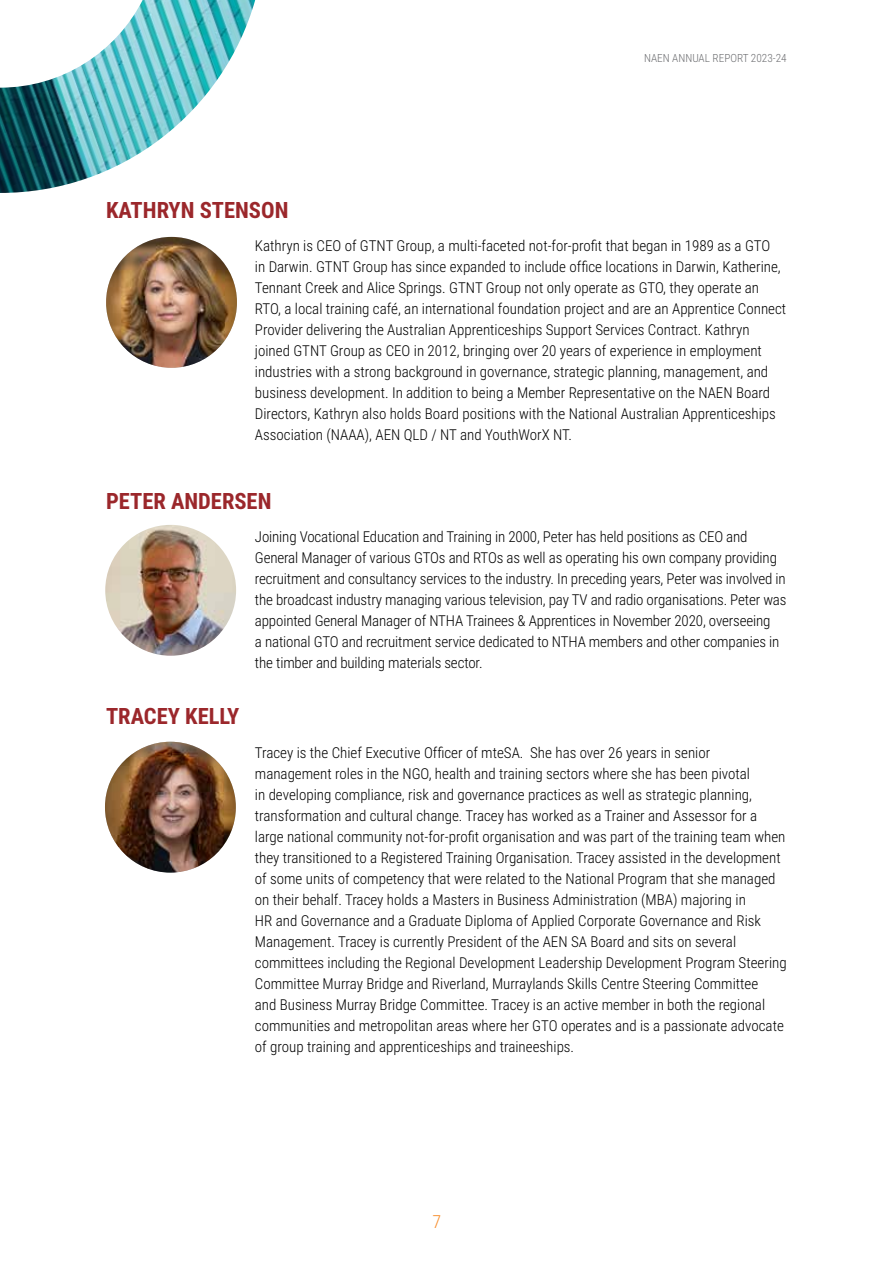
<style>
.page{position:relative;width:893px;height:1263px;background:#fff}
.page>*{position:absolute;margin:0;border:0;box-sizing:border-box;transform-origin:0 0}
.t1{font:700 22.5px "Roboto Condensed";color:#9b272b}
.t2{font:300 18px "Roboto Condensed";color:#f78d2b}
.t3{font:300 15px/21px "Roboto Condensed";color:#000}
.t4{font:300 11.25px "Roboto Condensed";color:#6d6e71}
</style>
<div class="page">
<img style="left:105px;top:525px;width:131px;height:131px;border-radius:65px">
<img style="left:0;top:0;width:255px;height:193px">
<img style="left:105px;top:742px;width:131px;height:131px;border-radius:65px">
<img style="left:106px;top:237px;width:131px;height:131px;border-radius:65px">
<p class="t4" style="left:644px;top:51px;width:144px">NAEN ANNUAL REPORT 2023-24</p>
<h1 class="t1" style="left:106px;top:194px;width:184px">KATHRYN STENSON</h1>
<p class="t3" style="left:255px;top:235px;width:533px">Kathryn is CEO of GTNT Group, a multi-faceted not-for-profit that began in 1989 as a GTO<br>in Darwin. GTNT Group has since expanded to include office locations in Darwin, Katherine, Tennant Creek and Alice Springs. GTNT Group not only operate as GTO, they operate an RTO, a local training café, an international foundation project and are an Apprentice Connect Provider delivering the Australian Apprenticeships Support Services Contract. Kathryn joined GTNT Group as CEO in 2012, bringing over 20 years of experience in employment industries with a strong background in governance, strategic planning, management, and business development. In addition to being a Member Representative on the NAEN Board Directors, Kathryn also holds Board positions with the National Australian Apprenticeships Association (NAAA), AEN QLD / NT and YouthWorX NT.</p>
<h1 class="t1" style="left:106px;top:485px;width:167px">PETER ANDERSEN</h1>
<p class="t3" style="left:255px;top:526px;width:533px">Joining Vocational Education and Training in 2000, Peter has held positions as CEO and General Manager of various GTOs and RTOs as well as operating his own company providing recruitment and consultancy services to the industry. In preceding years, Peter was involved in the broadcast industry managing various television, pay TV and radio organisations. Peter was appointed General Manager of NTHA Trainees &amp; Apprentices in November 2020, overseeing<br>a national GTO and recruitment service dedicated to NTHA members and other companies in the timber and building materials sector.</p>
<h1 class="t1" style="left:106px;top:700px;width:135px">TRACEY KELLY</h1>
<p class="t3" style="left:255px;top:741px;width:533px">Tracey is the Chief Executive Officer of mteSA. She has over 26 years in senior management roles in the NGO, health and training sectors where she has been pivotal<br>in developing compliance, risk and governance practices as well as strategic planning, transformation and cultural change. Tracey has worked as a Trainer and Assessor for a large national community not-for-profit organisation and was part of the training team when they transitioned to a Registered Training Organisation. Tracey assisted in the development of some units of competency that were related to the National Program that she managed on their behalf. Tracey holds a Masters in Business Administration (MBA) majoring in<br>HR and Governance and a Graduate Diploma of Applied Corporate Governance and Risk Management. Tracey is currently President of the AEN SA Board and sits on several committees including the Regional Development Leadership Development Program Steering Committee Murray Bridge and Riverland, Murraylands Skills Centre Steering Committee<br>and Business Murray Bridge Committee. Tracey is an active member in both the regional communities and metropolitan areas where her GTO operates and is a passionate advocate of group training and apprenticeships and traineeships.</p>
<p class="t2" style="left:432px;top:1209px;width:10px">7</p>
</div>
